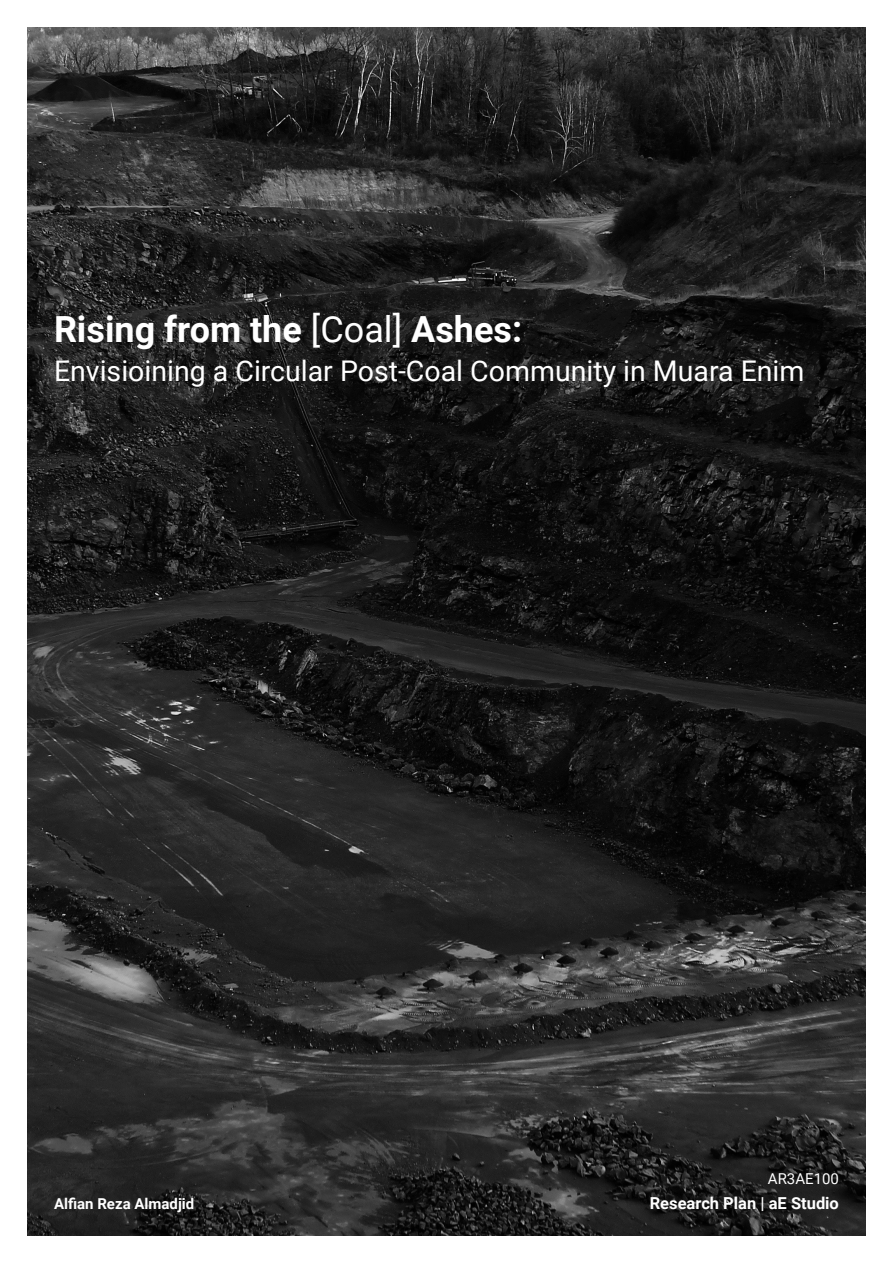
<style>
.page{position:relative;width:893px;height:1263px;background:#fff}
.page>*{position:absolute;margin:0;border:0;box-sizing:border-box;transform-origin:0 0}
._11_-_Paragraph_-_Title{font:700 36px "Roboto";color:#fff}
._11_-_Paragraph_-_Title-2{font:28.5px "Roboto";color:#fff}
._15_-_Content{font:700 16.5px "Roboto";color:#fff}
._15_-_Content-2{font:700 15px "Roboto";color:#fff}
._15_-_Content-3{font:15px "Roboto";color:#fff}
.s1{font-weight:400}
</style>
<div class="page">
<img style="left:27px;top:27px;width:839px;height:1209px">
<p class="_11_-_Paragraph_-_Title" style="left:54px;top:304px;width:470px">Rising from the <span class="s1">[Coal]</span> Ashes:</p>
<p class="_11_-_Paragraph_-_Title-2" style="left:54px;top:351px;width:752px">Envisioining a Circular Post-Coal Community in Muara Enim</p>
<p class="_15_-_Content-3" style="left:768px;top:1168px;width:73px">AR3AE100</p>
<p class="_15_-_Content-2" style="left:54px;top:1193px;width:142px">Alfian Reza Almadjid</p>
<p class="_15_-_Content" style="left:650px;top:1191px;width:191px">Research Plan | aE Studio</p>
</div>
